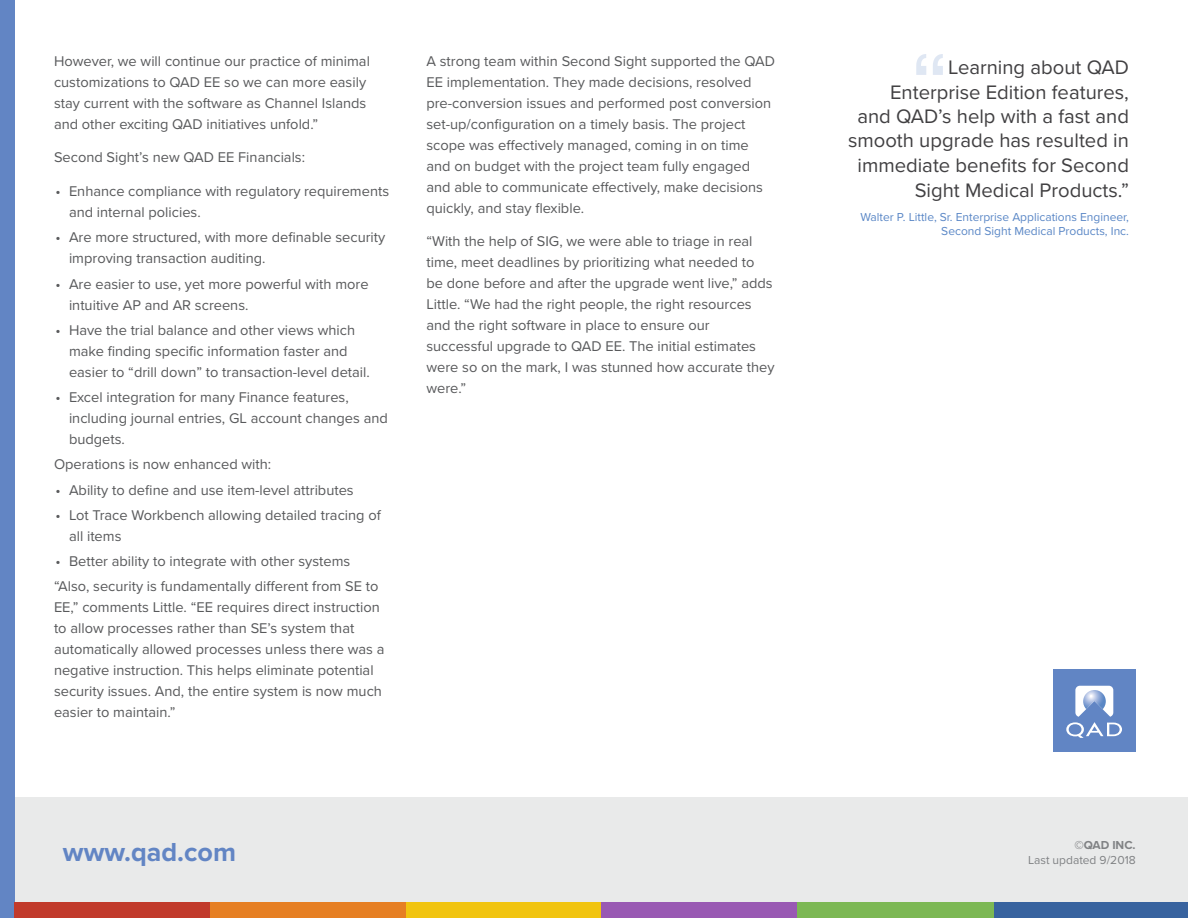
<style>
.page{position:relative;width:1188px;height:918px;background:#fff}
.page>*{position:absolute;margin:0;border:0;box-sizing:border-box;transform-origin:0 0}
.t1{font:700 27px "Proxima Nova";color:#6285c4}
.t2{font:20.25px/24.6px "Proxima Nova";color:#414042;text-align:right}
.t3{font:14.7px/21px "Proxima Nova";color:#58595b}
.t4{font:12px/14.4px "Proxima Nova";color:#5a87c6;text-align:right}
.t5{font:12px "Proxima Nova";color:#808284}
.t6{font:700 12px "Proxima Nova";color:#808284}
</style>
<div class="page">
<svg style="left:916px;top:54px;width:27px;height:21px"></svg>
<div style="left:0;top:797px;width:1188px;height:121px;background:#e9eaea"></div>
<div style="left:0;top:0;width:15px;height:918px;background:#6285c4"></div>
<div style="left:15px;top:903px;width:195px;height:15px;background:#c13a2b"></div>
<div style="left:210px;top:903px;width:196px;height:15px;background:#e67f23"></div>
<div style="left:406px;top:903px;width:196px;height:15px;background:#f1c410"></div>
<div style="left:602px;top:903px;width:195px;height:15px;background:#9959b3"></div>
<div style="left:992px;top:903px;width:196px;height:15px;background:#38639f"></div>
<div style="left:797px;top:903px;width:197px;height:15px;background:#7cb854"></div>
<div style="left:1053px;top:670px;width:83px;height:82px;background:#6185c4"></div>
<svg style="left:1066px;top:686px;width:56px;height:52px"></svg>
<p class="t3" style="left:54px;top:50px;width:317px">However, we will continue our practice of minimal customizations to QAD EE so we can more easily stay current with the software as Channel Islands and other exciting QAD initiatives unfold.”</p>
<p class="t3" style="left:54px;top:147px;width:253px">Second Sight’s new QAD EE Financials:</p>
<p class="t3" style="left:69px;top:181px;width:322px;text-indent:-13px">• Enhance compliance with regulatory requirements and internal policies.</p>
<p class="t3" style="left:69px;top:227px;width:318px;text-indent:-13px">• Are more structured, with more definable security improving transaction auditing.</p>
<p class="t3" style="left:69px;top:273px;width:301px;text-indent:-13px">• Are easier to use, yet more powerful with more intuitive AP and AR screens.</p>
<p class="t3" style="left:69px;top:320px;width:302px;text-indent:-13px">• Have the trial balance and other views which make finding specific information faster and easier to “drill down” to transaction-level detail.</p>
<p class="t3" style="left:69px;top:387px;width:320px;text-indent:-13px">• Excel integration for many Finance features, including journal entries, GL account changes and budgets.</p>
<p class="t3" style="left:54px;top:454px;width:219px">Operations is now enhanced with:</p>
<p class="t3" style="left:56px;top:480px;width:300px">• Ability to define and use item-level attributes</p>
<p class="t3" style="left:69px;top:505px;width:313px;text-indent:-13px">• Lot Trace Workbench allowing detailed tracing of all items</p>
<p class="t3" style="left:54px;top:549px;width:326px;line-height:25.2px">• Better ability to integrate with other systems “Also, security is fundamentally different from SE to</p>
<p class="t3" style="left:54px;top:597px;width:332px">EE,” comments Little. “EE requires direct instruction to allow processes rather than SE’s system that automatically allowed processes unless there was a negative instruction. This helps eliminate potential security issues. And, the entire system is now much easier to maintain.”</p>
<p class="t3" style="left:426px;top:51px;width:350px">A strong team within Second Sight supported the QAD EE implementation. They made decisions, resolved pre-conversion issues and performed post conversion set-up/configuration on a timely basis. The project scope was effectively managed, coming in on time and on budget with the project team fully engaged and able to communicate effectively, make decisions quickly, and stay flexible.</p>
<p class="t3" style="left:426px;top:231px;width:350px">“With the help of SIG, we were able to triage in real time, meet deadlines by prioritizing what needed to be done before and after the upgrade went live,” adds Little. “We had the right people, the right resources and the right software in place to ensure our successful upgrade to QAD EE. The initial estimates were so on the mark, I was stunned how accurate they were.”</p>
<h2 class="t2" style="left:848px;top:56px;width:282px">Learning about QAD<br>Enterprise Edition features,<br>and QAD’s help with a fast and smooth upgrade has resulted in immediate benefits for Second<br>Sight Medical Products.”</h2>
<p class="t4" style="left:861px;top:210px;width:270px">Walter P. Little, Sr. Enterprise Applications Engineer,<br>Second Sight Medical Products, Inc.</p>
<h1 class="t1" style="left:63px;top:836px;width:175px">www.qad.com</h1>
<p class="t6" style="left:1074px;top:838px;width:63px">©QAD INC.</p>
<p class="t5" style="left:1028px;top:853px;width:109px">Last updated 9/2018</p>
</div>
